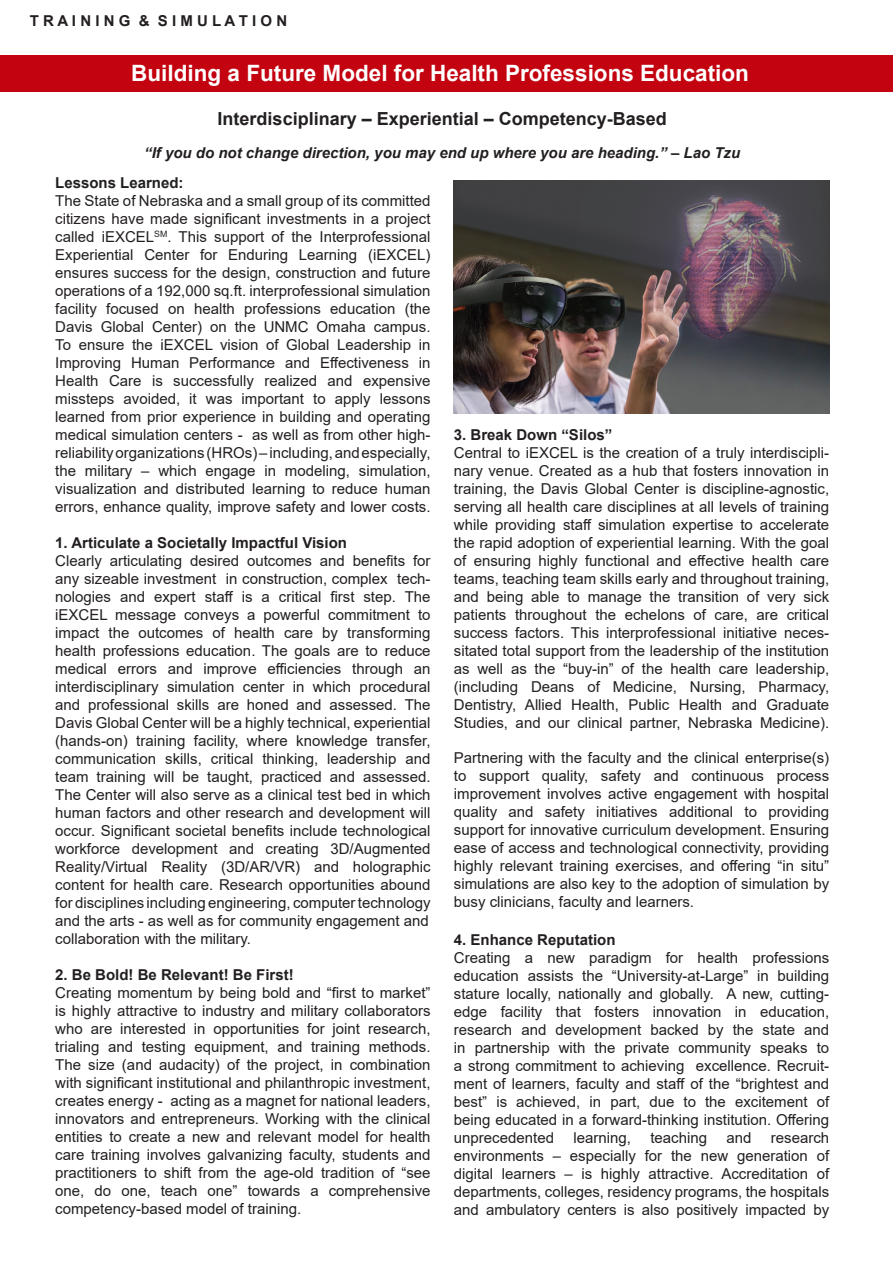
<style>
.page{position:relative;width:893px;height:1263px;background:#fff}
.page>*{position:absolute;margin:0;border:0;box-sizing:border-box;transform-origin:0 0}
.t1{font:700 22.5px "Arial";color:#fff}
.t2{font:700 18px "Arial";color:#231f20}
.t3{font:15px/18px "Arial";color:#231f20;text-align:justify}
.t4{font:700 15px "Arial";color:#231f20}
.t5{font:italic 700 15px "Arial";color:#231f20}
</style>
<div class="page">
<div style="left:0;top:55px;width:893px;height:37px;background:#c3030f"></div>
<img style="left:454px;top:180px;width:375px;height:233px">
<p class="t4" style="left:30px;top:10px;width:259px">T R A I N I N G &amp; S I M U L A T I O N</p>
<h1 class="t1" style="left:131px;top:57px;width:619px">Building a Future Model for Health Professions Education</h1>
<p class="t2" style="left:218px;top:106px;width:451px">Interdisciplinary – Experiential – Competency-Based</p>
<p class="t5" style="left:144px;top:142px;width:597px">“If you do not change direction, you may end up where you are heading.” – Lao Tzu</p>
<p class="t4" style="left:55px;top:172px;width:130px">Lessons Learned:</p>
<p class="t3" style="left:55px;top:192px;width:377px">The State of Nebraska and a small group of its committed citizens have made significant investments in a project called iEXCEL<sup>SM</sup>. This support of the Interprofessional Experiential Center for Enduring Learning (iEXCEL) ensures success for the design, construction and future operations of a 192,000 sq.ft. interprofessional simulation facility focused on health professions education (the Davis Global Center) on the UNMC Omaha campus.<br>To ensure the iEXCEL vision of Global Leadership in Improving Human Performance and Effectiveness in Health Care is successfully realized and expensive missteps avoided, it was important to apply lessons learned from prior experience in building and operating medical simulation centers - as well as from other high&shy;reliability organizations (HROs) – including, and especially, the military – which engage in modeling, simulation, visualization and distributed learning to reduce human errors, enhance quality, improve safety and lower costs.</p>
<p class="t4" style="left:55px;top:532px;width:293px">1. Articulate a Societally Impactful Vision</p>
<p class="t3" style="left:55px;top:552px;width:377px">Clearly articulating desired outcomes and benefits for any sizeable investment in construction, complex tech&shy;nologies and expert staff is a critical first step. The iEXCEL message conveys a powerful commitment to impact the outcomes of health care by transforming health professions education. The goals are to reduce medical errors and improve efficiencies through an interdisciplinary simulation center in which procedural and professional skills are honed and assessed. The Davis Global Center will be a highly technical, experiential (hands-on) training facility, where knowledge transfer, communication skills, critical thinking, leadership and team training will be taught, practiced and assessed.<br>The Center will also serve as a clinical test bed in which human factors and other research and development will occur. Significant societal benefits include technological workforce development and creating 3D/Augmented Reality/Virtual Reality (3D/AR/VR) and holographic content for health care. Research opportunities abound for disciplines including engineering, computer technology and the arts - as well as for community engagement and collaboration with the military.</p>
<p class="t4" style="left:55px;top:964px;width:240px">2. Be Bold! Be Relevant! Be First!</p>
<p class="t3" style="left:55px;top:984px;width:377px">Creating momentum by being bold and “first to market” is highly attractive to industry and military collaborators who are interested in opportunities for joint research, trialing and testing equipment, and training methods.<br>The size (and audacity) of the project, in combination with significant institutional and philanthropic investment, creates energy - acting as a magnet for national leaders, innovators and entrepreneurs. Working with the clinical entities to create a new and relevant model for health care training involves galvanizing faculty, students and practitioners to shift from the age-old tradition of “see one, do one, teach one” towards a comprehensive competency-based model of training.</p>
<p class="t4" style="left:454px;top:425px;width:160px">3. Break Down “Silos”</p>
<p class="t3" style="left:454px;top:444px;width:377px">Central to iEXCEL is the creation of a truly interdiscipli&shy;nary venue. Created as a hub that fosters innovation in training, the Davis Global Center is discipline-agnostic, serving all health care disciplines at all levels of training while providing staff simulation expertise to accelerate the rapid adoption of experiential learning. With the goal of ensuring highly functional and effective health care teams, teaching team skills early and throughout training, and being able to manage the transition of very sick patients throughout the echelons of care, are critical success factors. This interprofessional initiative neces&shy;sitated total support from the leadership of the institution as well as the “buy-in” of the health care leadership, (including Deans of Medicine, Nursing, Pharmacy, Dentistry, Allied Health, Public Health and Graduate Studies, and our clinical partner, Nebraska Medicine).</p>
<p class="t3" style="left:454px;top:748px;width:377px">Partnering with the faculty and the clinical enterprise(s) to support quality, safety and continuous process improvement involves active engagement with hospital quality and safety initiatives additional to providing support for innovative curriculum development. Ensuring ease of access and technological connectivity, providing highly relevant training exercises, and offering “in situ” simulations are also key to the adoption of simulation by busy clinicians, faculty and learners.</p>
<p class="t4" style="left:454px;top:929px;width:163px">4. Enhance Reputation</p>
<p class="t3" style="left:454px;top:949px;width:377px">Creating a new paradigm for health professions education assists the “University-at-Large” in building stature locally, nationally and globally. A new, cutting&shy;edge facility that fosters innovation in education, research and development backed by the state and in partnership with the private community speaks to a strong commitment to achieving excellence. Recruit&shy;ment of learners, faculty and staff of the “brightest and best” is achieved, in part, due to the excitement of being educated in a forward-thinking institution. Offering unprecedented</p>
<p class="t3" style="left:454px;top:1129px;width:377px;text-indent:317px">research environments – especially for the new generation of digital learners – is highly attractive. Accreditation of departments, colleges, residency programs, the hospitals and ambulatory centers is also positively impacted by</p>
<p class="t3" style="left:573px;top:1129px;width:59px">learning,</p>
<p class="t3" style="left:650px;top:1129px;width:58px">teaching</p>
<p class="t3" style="left:726px;top:1129px;width:27px">and</p>
</div>
